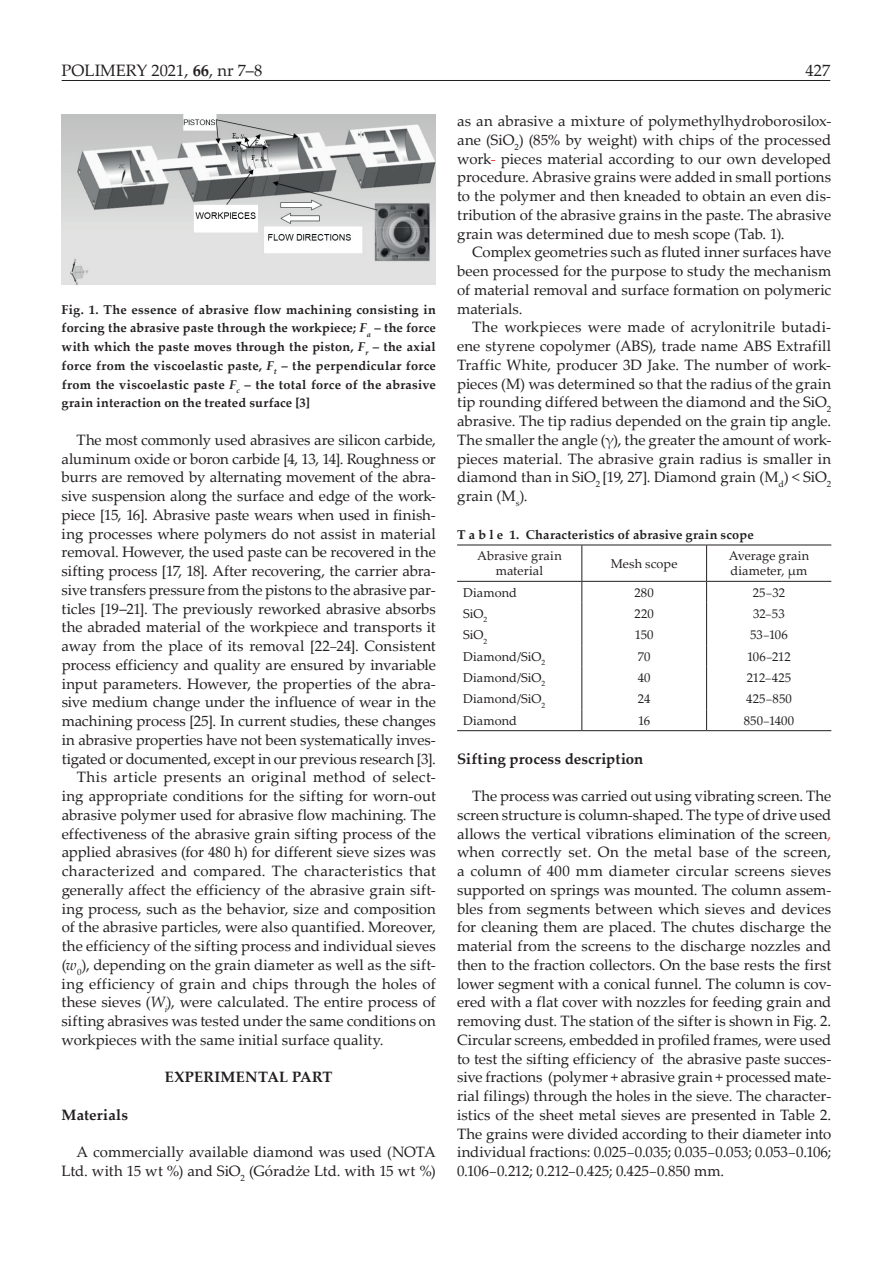
<style>
.page{position:relative;width:893px;height:1263px;background:#fff}
.page>*{position:absolute;margin:0;border:0;box-sizing:border-box;transform-origin:0 0}
.t1{font:16.5px "Palatino Linotype";color:#231f20}
.t2{font:15px/18.8px "Palatino Linotype";color:#231f20;text-align:justify}
.t3{font:15px "Palatino Linotype";letter-spacing:.025em;color:#231f20}
.t4{font:700 15px "Palatino Linotype";letter-spacing:.01em;color:#231f20}
.t5{font:700 12.75px/18.8px "Palatino Linotype";letter-spacing:.01em;color:#231f20;text-align:justify}
.t6{font:12.75px/15px "Palatino Linotype";letter-spacing:.005em;color:#231f20;text-align:center}
.s1{font-weight:700}
.s2{font-style:italic}
.s3{font-family:"Minion Pro"}
.s4{color:#ee2f2d}
</style>
<div class="page">
<hr style="left:62px;top:80px;width:768px;height:1px;background:#231f20">
<hr style="left:457px;top:730px;width:125px;height:1px;background:#231f20">
<hr style="left:707px;top:730px;width:124px;height:1px;background:#231f20">
<hr style="left:581px;top:545px;width:1px;height:36px;background:#231f20">
<hr style="left:706px;top:545px;width:1px;height:36px;background:#231f20">
<hr style="left:457px;top:581px;width:125px;height:1px;background:#231f20">
<hr style="left:582px;top:581px;width:125px;height:1px;background:#231f20">
<hr style="left:707px;top:581px;width:124px;height:1px;background:#231f20">
<hr style="left:457px;top:545px;width:125px;height:1px;background:#231f20">
<hr style="left:582px;top:545px;width:125px;height:1px;background:#231f20">
<hr style="left:707px;top:545px;width:124px;height:1px;background:#231f20">
<hr style="left:582px;top:730px;width:125px;height:1px;background:#231f20">
<svg style="left:581px;top:582px;width:1px;height:148px"></svg>
<svg style="left:706px;top:582px;width:1px;height:148px"></svg>
<img style="left:62px;top:115px;width:374px;height:170px">
<p class="t1" style="left:62px;top:59px;width:202px">POLIMERY 2021, <span class="s1">66</span>, nr 7–8</p>
<p class="t1" style="left:805px;top:59px;width:26px">427</p>
<p class="t5" style="left:62px;top:299px;width:376px">Fig. 1. The essence of abrasive flow machining consisting in forcing the abrasive paste through the workpiece; <span class="s2">F</span><sub>a</sub> – the force with which the paste moves through the piston, <span class="s2">F</span><sub>r</sub> – the axial force from the viscoelastic paste, <span class="s2">F</span><sub>t</sub> – the perpendicular force from the viscoelastic paste <span class="s2">F</span><sub>c</sub> – the total force of the abrasive grain interaction on the treated surface [3]</p>
<p class="t2" style="left:77px;top:430px;width:361px">The most commonly used abrasives are silicon carbide,</p>
<p class="t2" style="left:62px;top:448px;width:376px">aluminum oxide or boron carbide [4, 13, 14]. Roughness or</p>
<p class="t2" style="left:62px;top:467px;width:376px">burrs are removed by alternating movement of the abra-</p>
<p class="t2" style="left:62px;top:486px;width:376px">sive suspension along the surface and edge of the work-</p>
<p class="t2" style="left:62px;top:505px;width:376px">piece [15, 16]. Abrasive paste wears when used in finish-</p>
<p class="t2" style="left:62px;top:523px;width:376px">ing processes where polymers do not assist in material</p>
<p class="t2" style="left:62px;top:542px;width:376px">removal. However, the used paste can be recovered in the</p>
<p class="t2" style="left:62px;top:561px;width:376px">sifting process [17, 18]. After recovering, the carrier abra-</p>
<p class="t2" style="left:62px;top:580px;width:376px">sive transfers pressure from the pistons to the abrasive par-</p>
<p class="t2" style="left:62px;top:598px;width:376px">ticles [19–21]. The previously reworked abrasive absorbs</p>
<p class="t2" style="left:62px;top:617px;width:376px">the abraded material of the workpiece and transports it</p>
<p class="t2" style="left:62px;top:636px;width:376px">away from the place of its removal [22<span class="s3">–</span>24]. Consistent</p>
<p class="t2" style="left:62px;top:655px;width:376px">process efficiency and quality are ensured by invariable</p>
<p class="t2" style="left:62px;top:673px;width:376px">input parameters. However, the properties of the abra-</p>
<p class="t2" style="left:62px;top:692px;width:376px">sive medium change under the influence of wear in the</p>
<p class="t2" style="left:62px;top:711px;width:376px">machining process [25]. In current studies, these changes</p>
<p class="t2" style="left:62px;top:730px;width:376px">in abrasive properties have not been systematically inves-</p>
<p class="t2" style="left:62px;top:748px;width:376px">tigated or documented, except in our previous research [3].</p>
<p class="t3" style="left:77px;top:767px;width:361px">This article presents an original method of select-</p>
<p class="t2" style="left:62px;top:786px;width:376px">ing appropriate conditions for the sifting for worn-out</p>
<p class="t2" style="left:62px;top:805px;width:376px">abrasive polymer used for abrasive flow machining. The</p>
<p class="t2" style="left:62px;top:823px;width:376px">effectiveness of the abrasive grain sifting process of the</p>
<p class="t2" style="left:62px;top:842px;width:376px">applied abrasives (for 480 h) for different sieve sizes was</p>
<p class="t3" style="left:62px;top:860px;width:376px">characterized and compared. The characteristics that</p>
<p class="t2" style="left:62px;top:880px;width:376px">generally affect the efficiency of the abrasive grain sift-</p>
<p class="t2" style="left:62px;top:898px;width:376px">ing process, such as the behavior, size and composition</p>
<p class="t2" style="left:62px;top:917px;width:376px">of the abrasive particles, were also quantified. Moreover,</p>
<p class="t2" style="left:62px;top:936px;width:376px">the efficiency of the sifting process and individual sieves</p>
<p class="t2" style="left:62px;top:955px;width:376px">(<span class="s2">w</span><sub>0</sub>), depending on the grain diameter as well as the sift-</p>
<p class="t2" style="left:62px;top:973px;width:376px">ing efficiency of grain and chips through the holes of</p>
<p class="t2" style="left:62px;top:992px;width:376px">these sieves (<span class="s2">W</span><sub>i</sub>), were calculated. The entire process of</p>
<p class="t2" style="left:62px;top:1011px;width:376px">sifting abrasives was tested under the same conditions on</p>
<p class="t2" style="left:62px;top:1030px;width:324px">workpieces with the same initial surface quality.</p>
<p class="t4" style="left:165px;top:1067px;width:169px">EXPERIMENTAL PART</p>
<p class="t4" style="left:62px;top:1104px;width:68px">Materials</p>
<p class="t2" style="left:62px;top:1142px;width:376px;text-align:right">A commercially available diamond was used (NOTA<br>Ltd. with 15 wt %) and SiO<sub>2</sub> (Góradże Ltd. with 15 wt %)</p>
<p class="t2" style="left:457px;top:111px;width:376px">as an abrasive a mixture of polymethylhydroborosilox&shy;ane (SiO<sub>2</sub>) (85% by weight) with chips of the processed work<span class="s4">-</span> pieces material according to our own developed procedure. Abrasive grains were added in small portions to the polymer and then kneaded to obtain an even dis&shy;tribution of the abrasive grains in the paste. The abrasive grain was determined due to mesh scope (Tab. 1).</p>
<p class="t2" style="left:457px;top:242px;width:376px;text-indent:15px">Complex geometries such as fluted inner surfaces have been processed for the purpose to study the mechanism of material removal and surface formation on polymeric materials.</p>
<p class="t2" style="left:457px;top:317px;width:376px;text-indent:15px">The workpieces were made of acrylonitrile butadi&shy;ene styrene copolymer (ABS), trade name ABS Extrafill Traffic White, producer 3D Jake. The number of work&shy;pieces (M) was determined so that the radius of the grain tip rounding differed between the diamond and the SiO<sub>2 </sub>abrasive. The tip radius depended on the grain tip angle.<br>The smaller the angle (γ), the greater the amount of work&shy;pieces material. The abrasive grain radius is smaller in diamond than in SiO<sub>2</sub> [19, 27]. Diamond grain (M<sub>d</sub>) &lt; SiO<sub>2 </sub>grain (M<sub>s</sub>).</p>
<p class="t5" style="left:457px;top:524px;width:298px">T a b l e 1. Characteristics of abrasive grain scope</p>
<p class="t6" style="left:477px;top:548px;width:86px">Abrasive grain material</p>
<p class="t6" style="left:611px;top:555px;width:68px">Mesh scope</p>
<p class="t6" style="left:729px;top:548px;width:82px;text-align:left">Average grain diameter, µm</p>
<p class="t6" style="left:463px;top:584px;width:55px">Diamond</p>
<p class="t6" style="left:635px;top:584px;width:21px">280</p>
<p class="t6" style="left:753px;top:584px;width:34px">25<span class="s3">–</span>32</p>
<p class="t6" style="left:463px;top:606px;width:26px">SiO<sub>2</sub></p>
<p class="t6" style="left:635px;top:606px;width:21px">220</p>
<p class="t6" style="left:753px;top:606px;width:33px">32<span class="s3">–</span>53</p>
<p class="t6" style="left:463px;top:627px;width:26px">SiO<sub>2</sub></p>
<p class="t6" style="left:635px;top:627px;width:20px">150</p>
<p class="t6" style="left:750px;top:627px;width:39px">53<span class="s3">–</span>106</p>
<p class="t6" style="left:463px;top:648px;width:84px">Diamond/SiO<sub>2</sub></p>
<p class="t6" style="left:638px;top:648px;width:14px">70</p>
<p class="t6" style="left:747px;top:648px;width:45px">106<span class="s3">–</span>212</p>
<p class="t6" style="left:463px;top:670px;width:84px">Diamond/SiO<sub>2</sub></p>
<p class="t6" style="left:638px;top:670px;width:14px">40</p>
<p class="t6" style="left:747px;top:670px;width:46px">212<span class="s3">–</span>425</p>
<p class="t6" style="left:463px;top:691px;width:84px">Diamond/SiO<sub>2</sub></p>
<p class="t6" style="left:638px;top:691px;width:14px">24</p>
<p class="t6" style="left:746px;top:691px;width:47px">425<span class="s3">–</span>850</p>
<p class="t6" style="left:463px;top:712px;width:55px">Diamond</p>
<p class="t6" style="left:638px;top:712px;width:14px">16</p>
<p class="t6" style="left:744px;top:712px;width:52px">850<span class="s3">–</span>1400</p>
<p class="t4" style="left:457px;top:748px;width:188px">Sifting process description</p>
<p class="t2" style="left:457px;top:786px;width:376px;text-indent:15px">The process was carried out using vibrating screen. The screen structure is column-shaped. The type of drive used allows the vertical vibrations elimination of the screen<span class="s4">, </span>when correctly set. On the metal base of the screen, a column of 400 mm diameter circular screens sieves supported on springs was mounted. The column assem&shy;bles from segments between which sieves and devices for cleaning them are placed. The chutes discharge the material from the screens to the discharge nozzles and then to the fraction collectors. On the base rests the first lower segment with a conical funnel. The column is cov&shy;ered with a flat cover with nozzles for feeding grain and removing dust. The station of the sifter is shown in Fig. 2.<br>Circular screens, embedded in profiled frames, were used to test the sifting efficiency of the abrasive paste succes&shy;sive fractions (polymer + abrasive grain + processed mate&shy;rial filings) through the holes in the sieve. The character&shy;istics of the sheet metal sieves are presented in Table 2.<br>The grains were divided according to their diameter into individual fractions: 0.025<span class="s3">–</span>0.035; 0.035<span class="s3">–</span>0.053; 0.053<span class="s3">–</span>0.106; 0.106<span class="s3">–</span>0.212; 0.212<span class="s3">–</span>0.425; 0.425<span class="s3">–</span>0.850 mm.</p>
</div>
